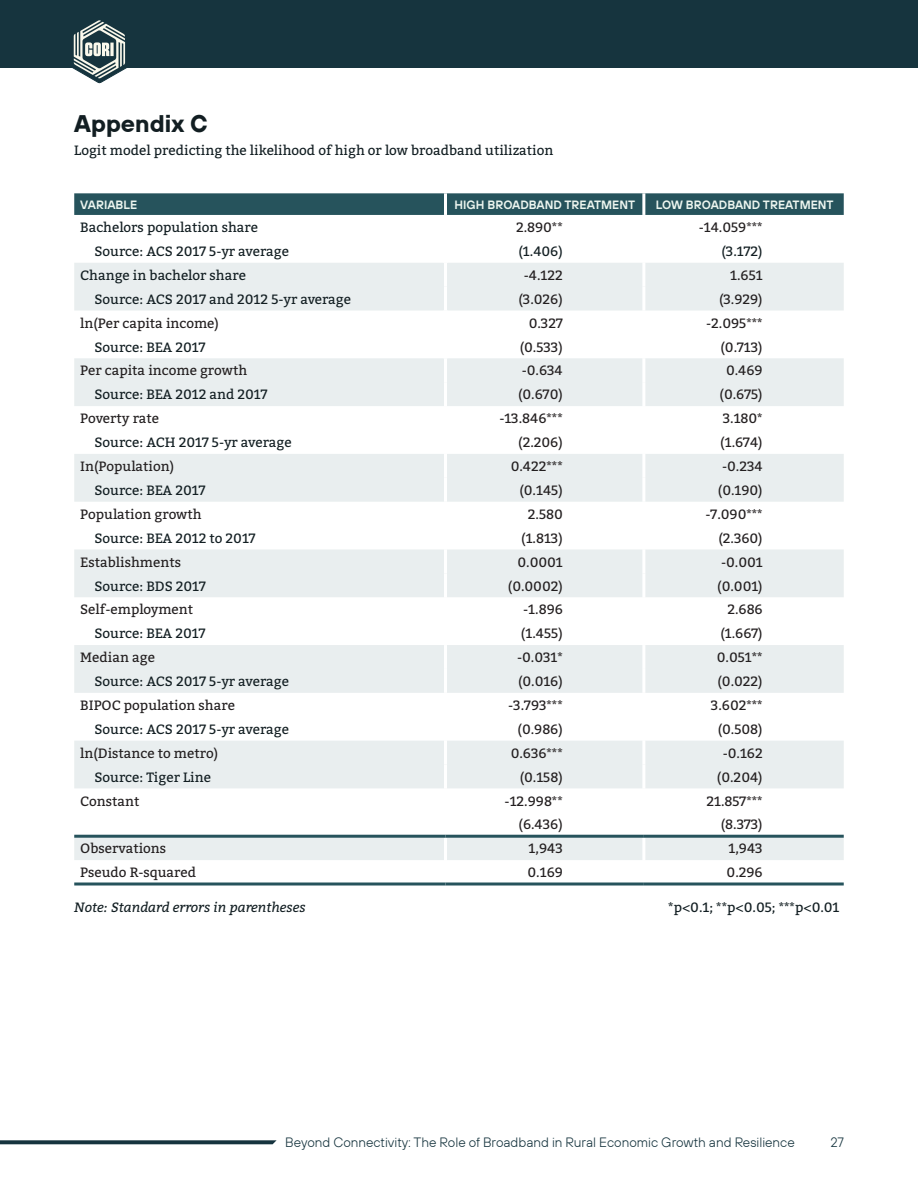
<style>
.page{position:relative;width:918px;height:1188px;background:#fff}
.page>*{position:absolute;margin:0;border:0;box-sizing:border-box;transform-origin:0 0}
.t1{font:700 24px "TT Hoves";color:#121e22}
.t2{font:13.5px "Bitter";color:#231f20}
.t3{font:13.5px "Bitter";color:#121e22}
.t4{font:300 13.5px "TT Hoves";color:#16343e}
.t5{font:italic 13.5px "Bitter";color:#121e22}
.t6{font:600 12px "TT Hoves";color:#ecf5ef}
</style>
<div class="page">
<div style="left:0;top:0;width:918px;height:67px;background:#16343e"></div>
<svg style="left:0;top:1140px;width:277px;height:4px"></svg>
<svg style="left:70px;top:20px;width:60px;height:64px"></svg>
<svg style="left:74px;top:193px;width:770px;height:22px;background:#2a565f"></svg>
<svg style="left:74px;top:263px;width:770px;height:597px;fill:#e9eeef"></svg>
<hr style="left:444px;top:193px;width:3px;height:22px;background:#fff">
<hr style="left:642px;top:193px;width:3px;height:22px;background:#fff">
<hr style="left:444px;top:358px;width:3px;height:24px;background:#fff">
<hr style="left:444px;top:382px;width:3px;height:24px;background:#fff">
<hr style="left:444px;top:406px;width:3px;height:24px;background:#fff">
<hr style="left:642px;top:406px;width:3px;height:24px;background:#fff">
<hr style="left:444px;top:430px;width:3px;height:24px;background:#fff">
<hr style="left:642px;top:430px;width:3px;height:24px;background:#fff">
<hr style="left:444px;top:454px;width:3px;height:24px;background:#fff">
<hr style="left:642px;top:454px;width:3px;height:24px;background:#fff">
<hr style="left:444px;top:478px;width:3px;height:24px;background:#fff">
<hr style="left:642px;top:478px;width:3px;height:24px;background:#fff">
<hr style="left:444px;top:502px;width:3px;height:24px;background:#fff">
<hr style="left:642px;top:502px;width:3px;height:24px;background:#fff">
<hr style="left:444px;top:526px;width:3px;height:23px;background:#fff">
<hr style="left:642px;top:526px;width:3px;height:23px;background:#fff">
<hr style="left:444px;top:549px;width:3px;height:24px;background:#fff">
<hr style="left:642px;top:549px;width:3px;height:24px;background:#fff">
<hr style="left:444px;top:573px;width:3px;height:24px;background:#fff">
<hr style="left:642px;top:573px;width:3px;height:24px;background:#fff">
<hr style="left:444px;top:597px;width:3px;height:24px;background:#fff">
<hr style="left:642px;top:597px;width:3px;height:24px;background:#fff">
<hr style="left:444px;top:621px;width:3px;height:24px;background:#fff">
<hr style="left:642px;top:621px;width:3px;height:24px;background:#fff">
<hr style="left:444px;top:645px;width:3px;height:24px;background:#fff">
<hr style="left:642px;top:645px;width:3px;height:24px;background:#fff">
<hr style="left:444px;top:669px;width:3px;height:24px;background:#fff">
<hr style="left:642px;top:669px;width:3px;height:24px;background:#fff">
<hr style="left:444px;top:693px;width:3px;height:24px;background:#fff">
<hr style="left:642px;top:693px;width:3px;height:24px;background:#fff">
<hr style="left:444px;top:717px;width:3px;height:24px;background:#fff">
<hr style="left:642px;top:717px;width:3px;height:24px;background:#fff">
<hr style="left:444px;top:741px;width:3px;height:24px;background:#fff">
<hr style="left:642px;top:741px;width:3px;height:24px;background:#fff">
<hr style="left:444px;top:765px;width:3px;height:23px;background:#fff">
<hr style="left:642px;top:765px;width:3px;height:23px;background:#fff">
<hr style="left:444px;top:788px;width:3px;height:24px;background:#fff">
<hr style="left:642px;top:788px;width:3px;height:24px;background:#fff">
<hr style="left:444px;top:812px;width:3px;height:23px;background:#fff">
<hr style="left:642px;top:812px;width:3px;height:23px;background:#fff">
<hr style="left:444px;top:838px;width:3px;height:22px;background:#fff">
<hr style="left:642px;top:838px;width:3px;height:22px;background:#fff">
<hr style="left:74px;top:883px;width:372px;height:3px;background:#26535c">
<hr style="left:446px;top:883px;width:198px;height:3px;background:#26535c">
<hr style="left:644px;top:883px;width:200px;height:3px;background:#26535c">
<hr style="left:74px;top:835px;width:372px;height:3px;background:#26535c">
<hr style="left:446px;top:835px;width:198px;height:3px;background:#26535c">
<hr style="left:644px;top:835px;width:200px;height:3px;background:#26535c">
<div style="left:443px;top:311px;width:5px;height:23px;background:#fff"></div>
<div style="left:443px;top:334px;width:5px;height:24px;background:#fff"></div>
<hr style="left:642px;top:263px;width:3px;height:24px;background:#fff">
<hr style="left:642px;top:287px;width:3px;height:24px;background:#fff">
<hr style="left:642px;top:311px;width:3px;height:23px;background:#fff">
<hr style="left:642px;top:334px;width:3px;height:24px;background:#fff">
<hr style="left:642px;top:358px;width:3px;height:24px;background:#fff">
<hr style="left:642px;top:382px;width:3px;height:24px;background:#fff">
<hr style="left:444px;top:263px;width:3px;height:24px;background:#fff">
<hr style="left:444px;top:287px;width:3px;height:24px;background:#fff">
<p class="t1" style="left:74px;top:108px;width:135px">Appendix C</p>
<p class="t3" style="left:74px;top:142px;width:481px">Logit model predicting the likelihood of high or low broadband utilization</p>
<p class="t6" style="left:80px;top:197px;width:58px">VARIABLE</p>
<p class="t6" style="left:455px;top:197px;width:182px">HIGH BROADBAND TREATMENT</p>
<p class="t6" style="left:656px;top:197px;width:179px">LOW BROADBAND TREATMENT</p>
<p class="t3" style="left:80px;top:219px;width:179px">Bachelors population share</p>
<p class="t2" style="left:516px;top:219px;width:48px">2.890**</p>
<p class="t2" style="left:699px;top:219px;width:66px">-14.059***</p>
<p class="t3" style="left:94px;top:243px;width:196px">Source: ACS 2017 5-yr average</p>
<p class="t3" style="left:519px;top:243px;width:46px">(1.406)</p>
<p class="t3" style="left:722px;top:243px;width:43px">(3.172)</p>
<p class="t3" style="left:80px;top:267px;width:167px">Change in bachelor share</p>
<p class="t2" style="left:524px;top:267px;width:41px">-4.122</p>
<p class="t2" style="left:730px;top:267px;width:34px">1.651</p>
<p class="t3" style="left:94px;top:291px;width:258px">Source: ACS 2017 and 2012 5-yr average</p>
<p class="t2" style="left:519px;top:291px;width:46px">(3.026)</p>
<p class="t2" style="left:719px;top:291px;width:45px">(3.929)</p>
<p class="t2" style="left:80px;top:314px;width:140px">ln(Per capita income)</p>
<p class="t2" style="left:529px;top:314px;width:36px">0.327</p>
<p class="t2" style="left:706px;top:314px;width:58px">-2.095***</p>
<p class="t3" style="left:94px;top:338px;width:112px">Source: BEA 2017</p>
<p class="t2" style="left:520px;top:338px;width:45px">(0.533)</p>
<p class="t2" style="left:721px;top:338px;width:44px">(0.713)</p>
<p class="t2" style="left:80px;top:362px;width:168px">Per capita income growth</p>
<p class="t2" style="left:522px;top:362px;width:43px">-0.634</p>
<p class="t2" style="left:726px;top:362px;width:38px">0.469</p>
<p class="t3" style="left:94px;top:386px;width:175px">Source: BEA 2012 and 2017</p>
<p class="t2" style="left:518px;top:386px;width:46px">(0.670)</p>
<p class="t2" style="left:720px;top:386px;width:45px">(0.675)</p>
<p class="t2" style="left:80px;top:410px;width:80px">Poverty rate</p>
<p class="t2" style="left:499px;top:410px;width:65px">-13.846***</p>
<p class="t2" style="left:723px;top:410px;width:41px">3.180*</p>
<p class="t3" style="left:94px;top:434px;width:199px">Source: ACH 2017 5-yr average</p>
<p class="t2" style="left:518px;top:434px;width:46px">(2.206)</p>
<p class="t2" style="left:720px;top:434px;width:44px">(1.674)</p>
<p class="t2" style="left:80px;top:458px;width:95px">In(Population)</p>
<p class="t2" style="left:511px;top:458px;width:54px">0.422***</p>
<p class="t2" style="left:722px;top:458px;width:42px">-0.234</p>
<p class="t3" style="left:94px;top:482px;width:112px">Source: BEA 2017</p>
<p class="t2" style="left:519px;top:482px;width:45px">(0.145)</p>
<p class="t2" style="left:718px;top:482px;width:46px">(0.190)</p>
<p class="t2" style="left:80px;top:506px;width:123px">Population growth</p>
<p class="t2" style="left:528px;top:506px;width:37px">2.580</p>
<p class="t2" style="left:706px;top:506px;width:59px">-7.090***</p>
<p class="t3" style="left:94px;top:529px;width:163px">Source: BEA 2012 to 2017</p>
<p class="t2" style="left:521px;top:529px;width:43px">(1.813)</p>
<p class="t2" style="left:718px;top:529px;width:46px">(2.360)</p>
<p class="t2" style="left:80px;top:553px;width:102px">Establishments</p>
<p class="t2" style="left:518px;top:553px;width:47px">0.0001</p>
<p class="t2" style="left:721px;top:553px;width:43px">-0.001</p>
<p class="t3" style="left:94px;top:577px;width:113px">Source: BDS 2017</p>
<p class="t2" style="left:508px;top:577px;width:56px">(0.0002)</p>
<p class="t2" style="left:717px;top:577px;width:47px">(0.001)</p>
<p class="t2" style="left:80px;top:601px;width:114px">Self-employment</p>
<p class="t2" style="left:523px;top:601px;width:41px">-1.896</p>
<p class="t2" style="left:727px;top:601px;width:37px">2.686</p>
<p class="t3" style="left:94px;top:625px;width:112px">Source: BEA 2017</p>
<p class="t2" style="left:521px;top:625px;width:43px">(1.455)</p>
<p class="t2" style="left:720px;top:625px;width:44px">(1.667)</p>
<p class="t2" style="left:80px;top:649px;width:76px">Median age</p>
<p class="t2" style="left:517px;top:649px;width:47px">-0.031*</p>
<p class="t2" style="left:717px;top:649px;width:47px">0.051**</p>
<p class="t3" style="left:94px;top:673px;width:196px">Source: ACS 2017 5-yr average</p>
<p class="t2" style="left:518px;top:673px;width:46px">(0.016)</p>
<p class="t2" style="left:718px;top:673px;width:47px">(0.022)</p>
<p class="t2" style="left:80px;top:697px;width:156px">BIPOC population share</p>
<p class="t2" style="left:508px;top:697px;width:56px">-3.793***</p>
<p class="t2" style="left:711px;top:697px;width:53px">3.602***</p>
<p class="t3" style="left:94px;top:721px;width:196px">Source: ACS 2017 5-yr average</p>
<p class="t2" style="left:518px;top:721px;width:47px">(0.986)</p>
<p class="t2" style="left:718px;top:721px;width:46px">(0.508)</p>
<p class="t2" style="left:80px;top:745px;width:139px">ln(Distance to metro)</p>
<p class="t2" style="left:511px;top:745px;width:54px">0.636***</p>
<p class="t2" style="left:723px;top:745px;width:41px">-0.162</p>
<p class="t3" style="left:94px;top:768px;width:118px">Source: Tiger Line</p>
<p class="t2" style="left:520px;top:768px;width:45px">(0.158)</p>
<p class="t2" style="left:717px;top:768px;width:47px">(0.204)</p>
<p class="t2" style="left:80px;top:792px;width:61px">Constant</p>
<p class="t2" style="left:505px;top:792px;width:60px">-12.998**</p>
<p class="t2" style="left:706px;top:792px;width:58px">21.857***</p>
<p class="t2" style="left:519px;top:816px;width:46px">(6.436)</p>
<p class="t2" style="left:721px;top:816px;width:44px">(8.373)</p>
<p class="t2" style="left:80px;top:840px;width:87px">Observations</p>
<p class="t2" style="left:529px;top:840px;width:36px">1,943</p>
<p class="t2" style="left:729px;top:840px;width:36px">1,943</p>
<p class="t2" style="left:80px;top:864px;width:117px">Pseudo R-squared</p>
<p class="t2" style="left:528px;top:864px;width:37px">0.169</p>
<p class="t2" style="left:727px;top:864px;width:38px">0.296</p>
<p class="t5" style="left:74px;top:899px;width:233px">Note: Standard errors in parentheses</p>
<p class="t3" style="left:668px;top:899px;width:173px">*p&lt;0.1; **p&lt;0.05; ***p&lt;0.01</p>
<p class="t4" style="left:285px;top:1134px;width:511px">Beyond Connectivity: The Role of Broadband in Rural Economic Growth and Resilience</p>
<p class="t4" style="left:830px;top:1134px;width:15px">27</p>
</div>
